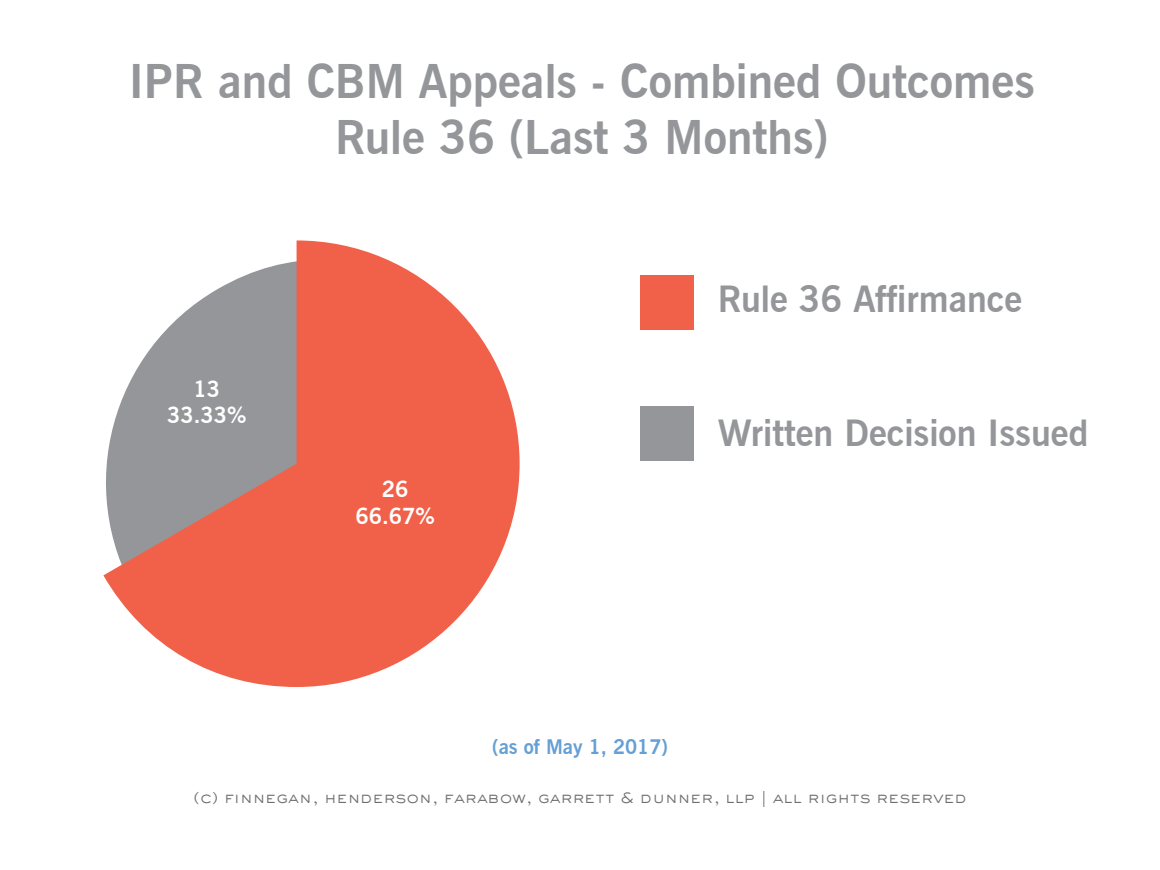
<style>
.page{position:relative;width:1160px;height:870px;background:#fff}
.page>*{position:absolute;margin:0;border:0;box-sizing:border-box;transform-origin:0 0}
.t1{font:700 46.2px/55.6px "News Gothic BT";color:#949699;text-align:center}
.t2{font:700 36px "News Gothic BT";color:#949699}
.t3{font:700 22px/26.4px "News Gothic BT";color:#fff;text-align:center}
.t4{font:700 20px "News Gothic BT";color:#659fd5}
.t5{font:300 16px "Sackers Gothic Std";color:#6d6e71}
</style>
<div class="page">
<div style="left:640px;top:275px;width:54px;height:54px;background:#f16149"></div>
<div style="left:640px;top:406px;width:54px;height:54px;background:#949699"></div>
<svg style="left:103px;top:240px;width:417px;height:446px;fill:#f16149"></svg>
<h1 class="t1" style="left:129px;top:53px;width:908px">IPR and CBM Appeals - Combined Outcomes<br>Rule 36 (Last 3 Months)</h1>
<h3 class="t3" style="left:167px;top:375px;width:81px">13<br>33.33%</h3>
<h3 class="t3" style="left:355px;top:475px;width:81px">26<br>66.67%</h3>
<h2 class="t2" style="left:718px;top:277px;width:306px">Rule 36 Affirmance</h2>
<h2 class="t2" style="left:718px;top:411px;width:372px">Written Decision Issued</h2>
<p class="t4" style="left:492px;top:734px;width:177px">(as of May 1, 2017)</p>
<p class="t5" style="left:193px;top:785px;width:775px">(c) finnegan, henderson, farabow, garrett &amp; dunner, llp | all rights reserved</p>
</div>
